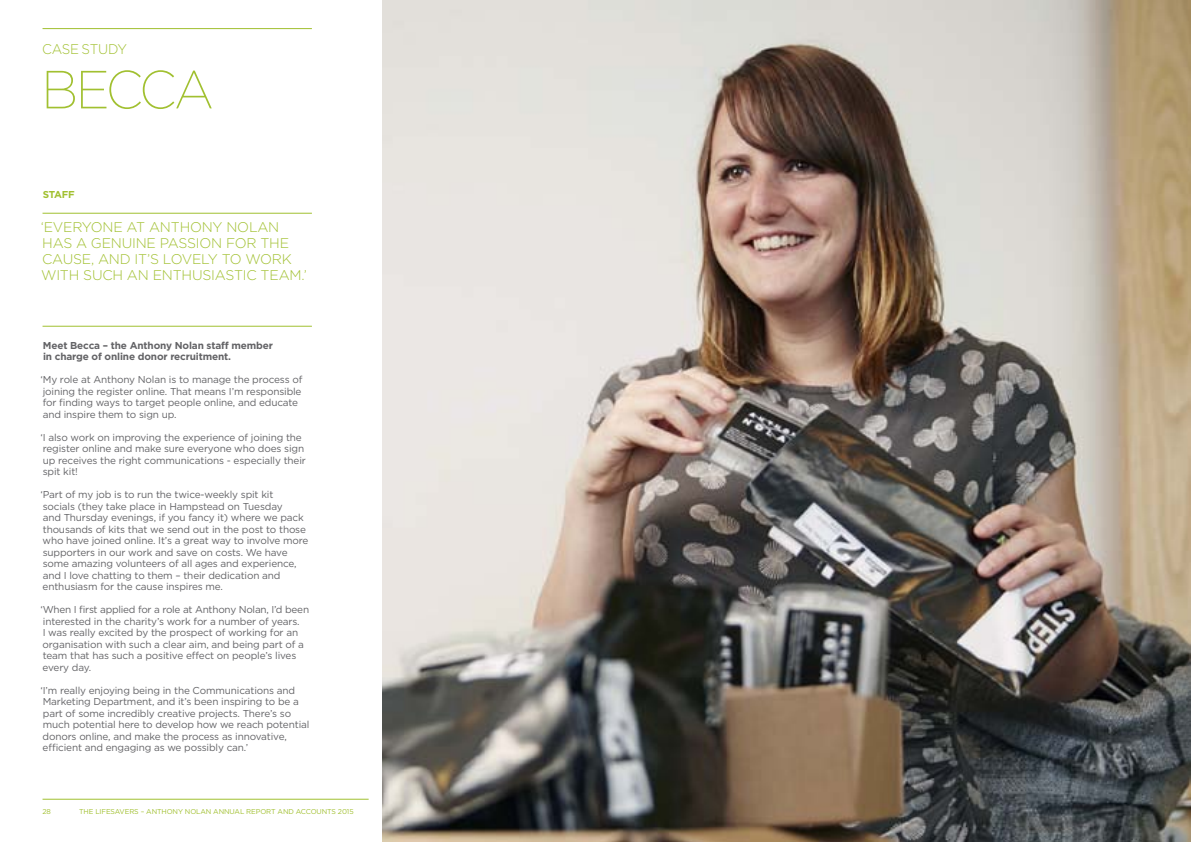
<style>
.page{position:relative;width:1191px;height:842px;background:#fff}
.page>*{position:absolute;margin:0;border:0;box-sizing:border-box;transform-origin:0 0}
.t1{font:200 53.6px "Gotham";color:#a1c030;scale:.95 1}
.t2{font:300 14px/16px "Gotham";letter-spacing:-.015em;color:#a1c030}
.t3{font:300 14px "Gotham";letter-spacing:-.015em;color:#a1c030;scale:.95 1}
.t4{font:10px/11.5px "Gotham";letter-spacing:-.015em;color:#636366}
.t5{font:700 10px/11.5px "Gotham";letter-spacing:-.015em;color:#636366}
.t6{font:700 10px "Gotham";color:#a1c030}
.t7{font:7px "Gotham";letter-spacing:-.015em;color:#a1c030}
</style>
<div class="page">
<hr style="left:43px;top:799px;width:326px;height:1px;background:#a1c030">
<img style="left:383px;top:0;width:808px;height:842px">
<hr style="left:43px;top:28px;width:269px;height:1px;background:#a1c030">
<hr style="left:43px;top:213px;width:269px;height:1px;background:#a1c030">
<hr style="left:43px;top:326px;width:269px;height:1px;background:#a1c030">
<h2 class="t3" style="left:42px;top:40px;width:91px">CASE STUDY</h2>
<h1 class="t1" style="left:41px;top:56px;width:183px">BECCA</h1>
<p class="t6" style="left:43px;top:188px;width:20px">Staff</p>
<h2 class="t2" style="left:41px;top:219px;width:268px">‘EVERYONE AT ANTHONY NOLAN<br>HAS A GENUI NE PASSION FOR TH E<br>CAUSE, AND I T’S LOVELY TO WORK<br>WITH SUCH AN ENTH USIASTIC TEAM.’</h2>
<p class="t5" style="left:43px;top:339px;width:232px">Meet Becca – the Anthony Nolan staff member in charge of online donor recruitment.</p>
<p class="t4" style="left:41px;top:374px;width:263px">‘My role at Anthony Nolan is to manage the process of joining the register online. That means I’m responsible for finding ways to target people online, and educate and inspire them to sign up.</p>
<p class="t4" style="left:41px;top:431px;width:267px">‘I also work on improving the experience of joining the register online and make sure everyone who does sign up receives the right communications - especially their spit kit!</p>
<p class="t4" style="left:41px;top:489px;width:269px">‘Part of my job is to run the twice-weekly spit kit<br>socials (they take place in Hampstead on Tuesday<br>and Thursday evenings, if you fancy it) where we pack thousands of kits that we send out in the post to those who have joined online. It’s a great way to involve more supporters in our work and save on costs. We have some amazing volunteers of all ages and experience, and I love chatting to them – their dedication and enthusiasm for the cause inspires me.</p>
<p class="t4" style="left:41px;top:604px;width:270px">‘When I first applied for a role at Anthony Nolan, I’d been interested in the charity’s work for a number of years.<br>I was really excited by the prospect of working for an organisation with such a clear aim, and being part of a team that has such a positive effect on people’s lives every day.</p>
<p class="t4" style="left:41px;top:684px;width:270px">‘I’m really enjoying being in the Communications and Marketing Department, and it’s been inspiring to be a part of some incredibly creative projects. There’s so much potential here to develop how we reach potential donors online, and make the process as innovative, efficient and engaging as we possibly can.’</p>
<p class="t7" style="left:43px;top:807px;width:10px">28</p>
<p class="t7" style="left:79px;top:807px;width:187px">THE LIFESAVERS – ANTHONY NOLAN Ann ual Report</p>
<p class="t7" style="left:277px;top:807px;width:50px">an d Accounts</p>
<p class="t7" style="left:338px;top:807px;width:17px">2015</p>
</div>
